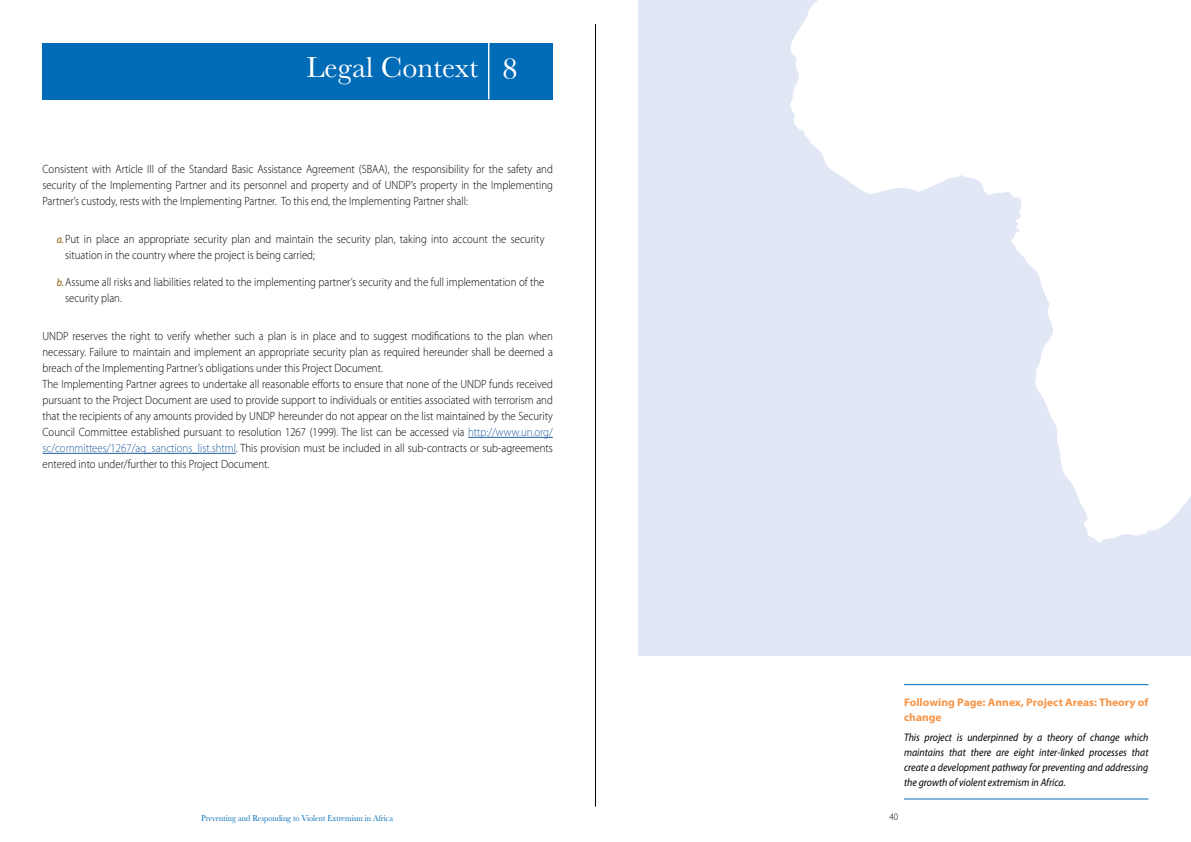
<style>
.page{position:relative;width:1191px;height:842px;background:#fff}
.page>*{position:absolute;margin:0;border:0;box-sizing:border-box;transform-origin:0 0}
.t1{font:30px "Baskerville";color:#fff}
.t2{font:300 12px/16px "Myriad Pro";color:#000;scale:.9 1}
.t3{font:italic 11px/15px "Myriad Pro";color:#000;text-align:justify;scale:.9 1}
.t4{font:700 11px/15px "Myriad Pro";color:#f79548;scale:1.05 1}
.t5{font:300 10px "Myriad Pro";color:#000;scale:.9 1}
.t6{font:9px "Baskerville";color:#006bb6;scale:.9 1}
.s1{font-family:"Frys Baskerville BT"}
.s2{font-weight:400;font-style:italic;font-size:11px;color:#875a00}
.s3{color:#215e9e}
</style>
<div class="page">
<div style="left:43px;top:43px;width:510px;height:56px;background:#006bb6"></div>
<hr style="left:468px;top:437px;width:85px;height:1px;background:#215e9e">
<hr style="left:43px;top:453px;width:193px;height:1px;background:#215e9e">
<hr style="left:488px;top:43px;width:1px;height:56px;background:#fff">
<hr style="left:904px;top:684px;width:244px;height:1px;background:#006bb6">
<hr style="left:904px;top:798px;width:244px;height:1px;background:#006bb6">
<svg style="left:638px;top:0;width:553px;height:656px;fill:#e1e7f5"></svg>
<hr style="left:595px;top:24px;width:1px;height:782px;background:#000">
<h1 class="t1" style="left:306px;top:50px;width:213px">Legal Context <span class="s1">8</span></h1>
<p class="t2" style="left:43px;top:161px;width:569px;text-align:justify">Consistent with Article III of the Standard Basic Assistance Agreement (SBAA), the responsibility for the safety and security of the Implementing Partner and its personnel and property and of UNDP’s property in the Implementing Partner’s custody, rests with the Implementing Partner. To this end, the Implementing Partner shall:</p>
<p class="t2" style="left:65px;top:231px;width:534px;text-indent:-9px"><span class="s2">a.</span>Put in place an appropriate security plan and maintain the security plan, taking into account the security situation in the country where the project is being carried;</p>
<p class="t2" style="left:65px;top:274px;width:534px;text-indent:-9px"><span class="s2">b.</span>Assume all risks and liabilities related to the implementing partner’s security and the full implementation of the security plan.</p>
<p class="t2" style="left:43px;top:328px;width:568px">UNDP reserves the right to verify whether such a plan is in place and to suggest modifications to the plan when necessary. Failure to maintain and implement an appropriate security plan as required hereunder shall be deemed a breach of the Implementing Partner’s obligations under this Project Document.<br>The Implementing Partner agrees to undertake all reasonable efforts to ensure that none of the UNDP funds received pursuant to the Project Document are used to provide support to individuals or entities associated with terrorism and that the recipients of any amounts provided by UNDP hereunder do not appear on the list maintained by the Security Council Committee established pursuant to resolution 1267 (1999). The list can be accessed via <span class="s3">http://www.un.org/ sc/committees/1267/aq_sanctions_list.shtml</span>. This provision must be included in all sub-contracts or sub-agreements entered into under/further to this Project Document.</p>
<p class="t6" style="left:201px;top:813px;width:215px">Preventing and Responding to Violent Extremism in Africa</p>
<p class="t4" style="left:904px;top:694px;width:234px">Following Page: Annex, Project Areas: Theory of change</p>
<p class="t3" style="left:904px;top:730px;width:273px">This project is underpinned by a theory of change which maintains that there are eight inter-linked processes that create a development pathway for preventing and addressing the growth of violent extremism in Africa.</p>
<p class="t5" style="left:889px;top:810px;width:11px">40</p>
</div>
